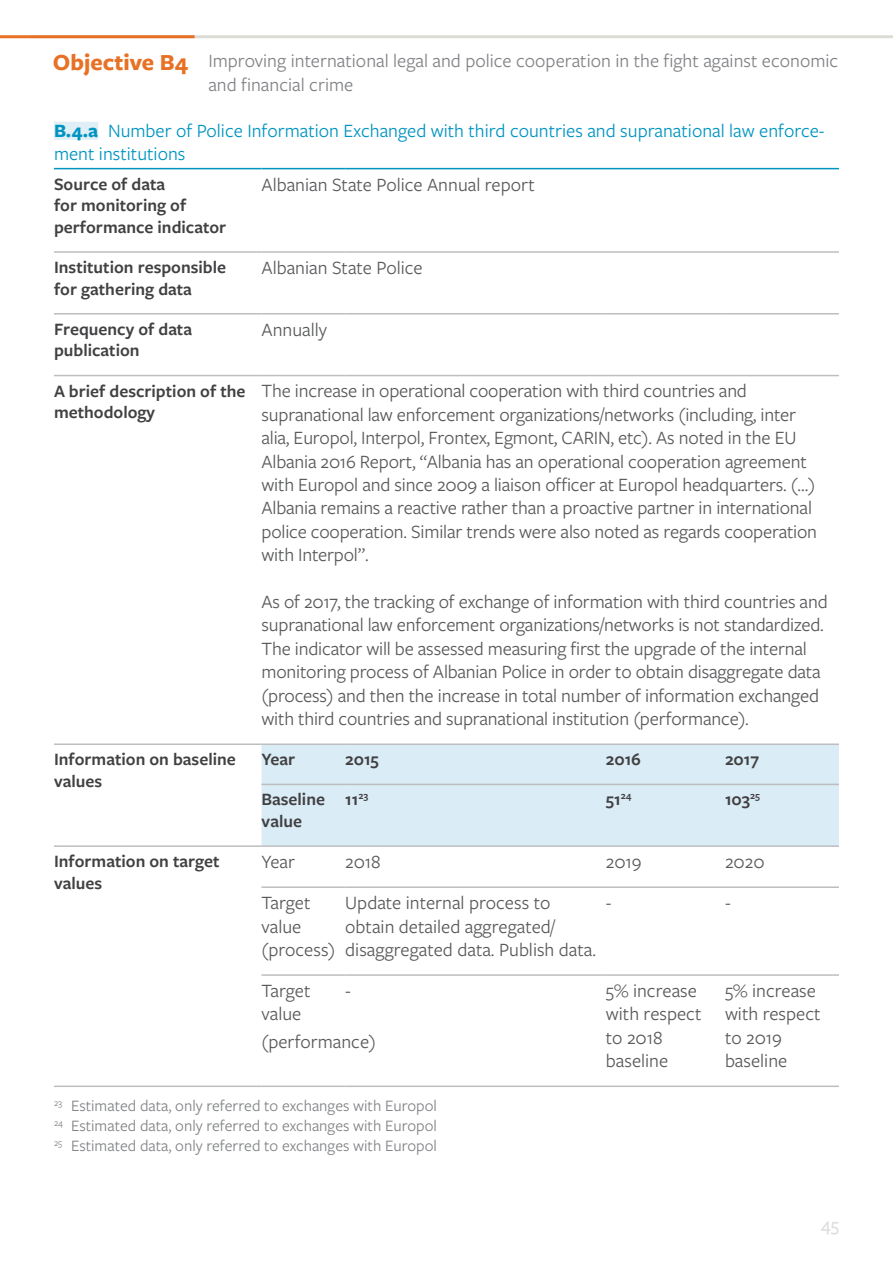
<style>
.page{position:relative;width:893px;height:1263px;background:#fff}
.page>*{position:absolute;margin:0;border:0;box-sizing:border-box;transform-origin:0 0}
.t1{font:19.5px/23.4px "Freight Sans Pro";letter-spacing:-.01em;color:#58595b}
.t2{font:19.5px/23.4px "Freight Sans Pro";color:#0094c1}
.t3{font:19.5px/23.4px "Freight Sans Pro";color:#808285}
.t4{font:500 19.2px "Freight Sans Pro";color:#dcddde}
.t5{font:600 18px/21.6px "Freight Sans Pro";color:#414042}
.t6{font:16.5px/19.8px "Freight Sans Pro";color:#808285;text-align:justify}
.s1{font-weight:700;font-size:23.85px;color:#e77125}
.s2{font-weight:700}
</style>
<div class="page">
<hr style="left:30px;top:35px;width:863px;height:3px;background:#dddcd4">
<div style="left:261px;top:745px;width:578px;height:100px;background:#daecf5"></div>
<hr style="left:54px;top:168px;width:207px;height:1px;background:#0094c1">
<hr style="left:261px;top:168px;width:84px;height:1px;background:#0094c1">
<hr style="left:345px;top:168px;width:261px;height:1px;background:#0094c1">
<hr style="left:606px;top:168px;width:119px;height:1px;background:#0094c1">
<hr style="left:725px;top:168px;width:114px;height:1px;background:#0094c1">
<hr style="left:54px;top:251px;width:207px;height:2px;background:#bcbec0">
<hr style="left:261px;top:251px;width:84px;height:2px;background:#bcbec0">
<hr style="left:345px;top:251px;width:261px;height:2px;background:#bcbec0">
<hr style="left:606px;top:251px;width:119px;height:2px;background:#bcbec0">
<hr style="left:725px;top:251px;width:114px;height:2px;background:#bcbec0">
<hr style="left:54px;top:313px;width:207px;height:1px;background:#bcbec0">
<hr style="left:261px;top:313px;width:84px;height:1px;background:#bcbec0">
<hr style="left:345px;top:313px;width:261px;height:1px;background:#bcbec0">
<hr style="left:606px;top:313px;width:119px;height:1px;background:#bcbec0">
<hr style="left:725px;top:313px;width:114px;height:1px;background:#bcbec0">
<hr style="left:54px;top:375px;width:207px;height:1px;background:#bcbec0">
<hr style="left:261px;top:375px;width:84px;height:1px;background:#bcbec0">
<hr style="left:345px;top:375px;width:261px;height:1px;background:#bcbec0">
<hr style="left:606px;top:375px;width:119px;height:1px;background:#bcbec0">
<hr style="left:725px;top:375px;width:114px;height:1px;background:#bcbec0">
<hr style="left:54px;top:743px;width:207px;height:2px;background:#bcbec0">
<hr style="left:261px;top:784px;width:84px;height:1px;background:#bcbec0">
<hr style="left:345px;top:784px;width:261px;height:1px;background:#bcbec0">
<hr style="left:606px;top:784px;width:119px;height:1px;background:#bcbec0">
<hr style="left:725px;top:784px;width:114px;height:1px;background:#bcbec0">
<hr style="left:54px;top:845px;width:207px;height:2px;background:#bcbec0">
<hr style="left:261px;top:886px;width:84px;height:2px;background:#bcbec0">
<hr style="left:345px;top:886px;width:261px;height:2px;background:#bcbec0">
<hr style="left:606px;top:886px;width:119px;height:2px;background:#bcbec0">
<hr style="left:725px;top:886px;width:114px;height:2px;background:#bcbec0">
<hr style="left:261px;top:974px;width:84px;height:2px;background:#bcbec0">
<hr style="left:345px;top:974px;width:261px;height:2px;background:#bcbec0">
<hr style="left:606px;top:974px;width:119px;height:2px;background:#bcbec0">
<hr style="left:725px;top:974px;width:114px;height:2px;background:#bcbec0">
<hr style="left:54px;top:1085px;width:207px;height:2px;background:#bcbec0">
<hr style="left:261px;top:1085px;width:84px;height:2px;background:#bcbec0">
<hr style="left:345px;top:1085px;width:261px;height:2px;background:#bcbec0">
<hr style="left:606px;top:1085px;width:119px;height:2px;background:#bcbec0">
<hr style="left:725px;top:1085px;width:114px;height:2px;background:#bcbec0">
<hr style="left:261px;top:743px;width:84px;height:2px;background:#bcbec0">
<hr style="left:345px;top:743px;width:261px;height:2px;background:#bcbec0">
<hr style="left:606px;top:743px;width:119px;height:2px;background:#bcbec0">
<hr style="left:725px;top:743px;width:114px;height:2px;background:#bcbec0">
<hr style="left:261px;top:845px;width:84px;height:2px;background:#bcbec0">
<hr style="left:345px;top:845px;width:261px;height:2px;background:#bcbec0">
<hr style="left:606px;top:845px;width:119px;height:2px;background:#bcbec0">
<hr style="left:725px;top:845px;width:114px;height:2px;background:#bcbec0">
<div style="left:54px;top:122px;width:44px;height:18px;background:#e0eef6"></div>
<hr style="left:0;top:35px;width:195px;height:3px;background:#e77125">
<p class="t3" style="left:208px;top:49px;width:631px;text-indent:-155px"><span class="s1">Objective B4</span> Improving international legal and police cooperation in the fight against economic and financial crime</p>
<p class="t2" style="left:54px;top:118px;width:772px"><span class="s2">B.4.a</span> Number of Police Information Exchanged with third countries and supranational law enforce&shy;ment institutions</p>
<p class="t5" style="left:54px;top:172px;width:174px">Source of data<br>for monitoring of performance indicator</p>
<p class="t1" style="left:261px;top:172px;width:275px">Albanian State Police Annual report</p>
<p class="t5" style="left:54px;top:256px;width:174px">Institution responsible for gathering data</p>
<p class="t1" style="left:261px;top:255px;width:163px">Albanian State Police</p>
<p class="t5" style="left:54px;top:317px;width:140px">Frequency of data publication</p>
<p class="t1" style="left:261px;top:317px;width:67px">Annually</p>
<p class="t5" style="left:54px;top:379px;width:193px">A brief description of the methodology</p>
<p class="t1" style="left:261px;top:379px;width:557px">The increase in operational cooperation with third countries and supranational law enforcement organizations/networks (including, inter alia, Europol, Interpol, Frontex, Egmont, CARIN, etc). As noted in the EU Albania 2016 Report, “Albania has an operational cooperation agreement with Europol and since 2009 a liaison officer at Europol headquarters. (…)<br>Albania remains a reactive rather than a proactive partner in international police cooperation. Similar trends were also noted as regards cooperation with Interpol”.</p>
<p class="t1" style="left:261px;top:589px;width:568px">As of 2017, the tracking of exchange of information with third countries and supranational law enforcement organizations/networks is not standardized.<br>The indicator will be assessed measuring first the upgrade of the internal monitoring process of Albanian Police in order to obtain disaggregate data (process) and then the increase in total number of information exchanged with third countries and supranational institution (performance).</p>
<p class="t5" style="left:54px;top:748px;width:183px">Information on baseline values</p>
<p class="t5" style="left:262px;top:748px;width:35px">Year</p>
<p class="t5" style="left:345px;top:748px;width:35px">2015</p>
<p class="t5" style="left:606px;top:748px;width:37px">2016</p>
<p class="t5" style="left:725px;top:748px;width:35px">2017</p>
<p class="t5" style="left:262px;top:788px;width:65px">Baseline value</p>
<p class="t5" style="left:345px;top:788px;width:24px">11<sup>23</sup></p>
<p class="t5" style="left:606px;top:788px;width:27px">51<sup>24</sup></p>
<p class="t5" style="left:725px;top:788px;width:36px">103<sup>25</sup></p>
<p class="t5" style="left:54px;top:850px;width:167px">Information on target values</p>
<p class="t1" style="left:261px;top:849px;width:35px">Year</p>
<p class="t1" style="left:345px;top:849px;width:37px">2018</p>
<p class="t1" style="left:606px;top:849px;width:37px">2019</p>
<p class="t1" style="left:725px;top:849px;width:41px">2020</p>
<p class="t1" style="left:261px;top:890px;width:75px">Target value (process)</p>
<p class="t1" style="left:345px;top:890px;width:252px">Update internal process to obtain detailed aggregated/ disaggregated data. Publish data.</p>
<p class="t1" style="left:606px;top:890px;width:7px">-</p>
<p class="t1" style="left:725px;top:890px;width:7px">-</p>
<p class="t1" style="left:261px;top:978px;width:50px">Target value</p>
<p class="t1" style="left:261px;top:1029px;width:116px">(performance)</p>
<p class="t1" style="left:345px;top:978px;width:7px">-</p>
<p class="t1" style="left:606px;top:978px;width:97px">5% increase with respect to 2018 baseline</p>
<p class="t1" style="left:725px;top:978px;width:97px">5% increase with respect to 2019 baseline</p>
<p class="t6" style="left:54px;top:1095px;width:384px"><sup>23</sup> Estimated data, only referred to exchanges with Europol <sup>24</sup> Estimated data, only referred to exchanges with Europol <sup>25</sup> Estimated data, only referred to exchanges with Europol</p>
<p class="t4" style="left:821px;top:1212px;width:20px">45</p>
</div>
